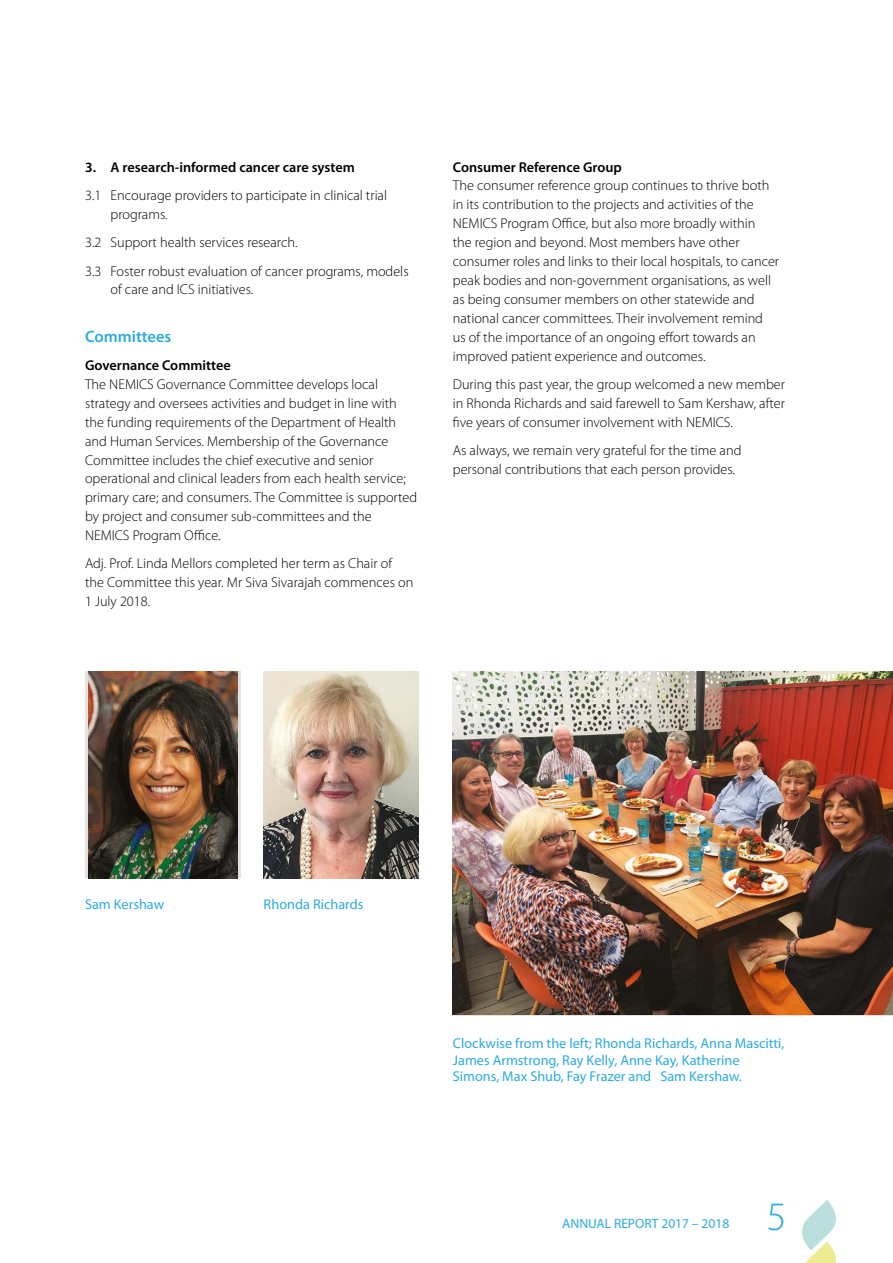
<style>
.page{position:relative;width:893px;height:1263px;background:#fff}
.page>*{position:absolute;margin:0;border:0;box-sizing:border-box;transform-origin:0 0}
.t1{font:300 40.5px "Myriad Pro";color:#2daae2}
.t2{font:600 16.5px "Myriad Pro";color:#2daae2}
.t3{font:300 14.25px/18.9px "Myriad Pro";color:#000}
.t4{font:14.25px/16.5px "Myriad Pro";color:#2daae2}
.t5{font:600 14.25px "Myriad Pro";color:#000}
.t6{font:13.5px "Myriad Pro";color:#2daae2}
</style>
<div class="page">
<svg style="left:802px;top:1200px;width:34px;height:63px"></svg>
<svg style="left:85px;top:671px;width:155px;height:207px"></svg>
<img style="left:88px;top:671px;width:149px;height:207px">
<img style="left:453px;top:671px;width:440px;height:343px">
<img style="left:264px;top:671px;width:155px;height:207px">
<p class="t5" style="left:85px;top:158px;width:271px">3. A research-informed cancer care system</p>
<p class="t3" style="left:111px;top:186px;width:278px;text-indent:-26px">3.1 Encourage providers to participate in clinical trial programs.</p>
<p class="t3" style="left:85px;top:228px;width:325px;line-height:28.3px">3.2 Support health services research.<br>3.3 Foster robust evaluation of cancer programs, models</p>
<p class="t3" style="left:111px;top:280px;width:144px">of care and ICS initiatives.</p>
<p class="t2" style="left:85px;top:326px;width:88px">Committees</p>
<p class="t5" style="left:85px;top:356px;width:147px">Governance Committee</p>
<p class="t3" style="left:85px;top:375px;width:334px">The NEMICS Governance Committee develops local strategy and oversees activities and budget in line with the funding requirements of the Department of Health and Human Services. Membership of the Governance Committee includes the chief executive and senior operational and clinical leaders from each health service; primary care; and consumers. The Committee is supported by project and consumer sub-committees and the NEMICS Program Office.</p>
<p class="t3" style="left:85px;top:554px;width:330px">Adj. Prof. Linda Mellors completed her term as Chair of the Committee this year. Mr Siva Sivarajah commences on<br>1 July 2018.</p>
<p class="t5" style="left:453px;top:158px;width:171px">Consumer Reference Group</p>
<p class="t3" style="left:453px;top:176px;width:328px">The consumer reference group continues to thrive both in its contribution to the projects and activities of the NEMICS Program Office, but also more broadly within<br>the region and beyond. Most members have other consumer roles and links to their local hospitals, to cancer peak bodies and non-government organisations, as well as being consumer members on other statewide and national cancer committees. Their involvement remind us of the importance of an ongoing effort towards an improved patient experience and outcomes.</p>
<p class="t3" style="left:453px;top:374px;width:334px;text-align:justify">During this past year, the group welcomed a new member in Rhonda Richards and said farewell to Sam Kershaw, after five years of consumer involvement with NEMICS.</p>
<p class="t3" style="left:453px;top:441px;width:290px">As always, we remain very grateful for the time and personal contributions that each person provides.</p>
<p class="t4" style="left:85px;top:896px;width:81px">Sam Kershaw</p>
<p class="t4" style="left:264px;top:896px;width:101px">Rhonda Richards</p>
<p class="t4" style="left:453px;top:1035px;width:333px">Clockwise from the left; Rhonda Richards, Anna Mascitti,<br>James Armstrong, Ray Kelly, Anne Kay, Katherine<br>Simons, Max Shub, Fay Frazer and Sam Kershaw.</p>
<p class="t6" style="left:562px;top:1215px;width:169px">ANNUAL REPORT 2017 – 2018</p>
<h1 class="t1" style="left:767px;top:1192px;width:21px">5</h1>
</div>
